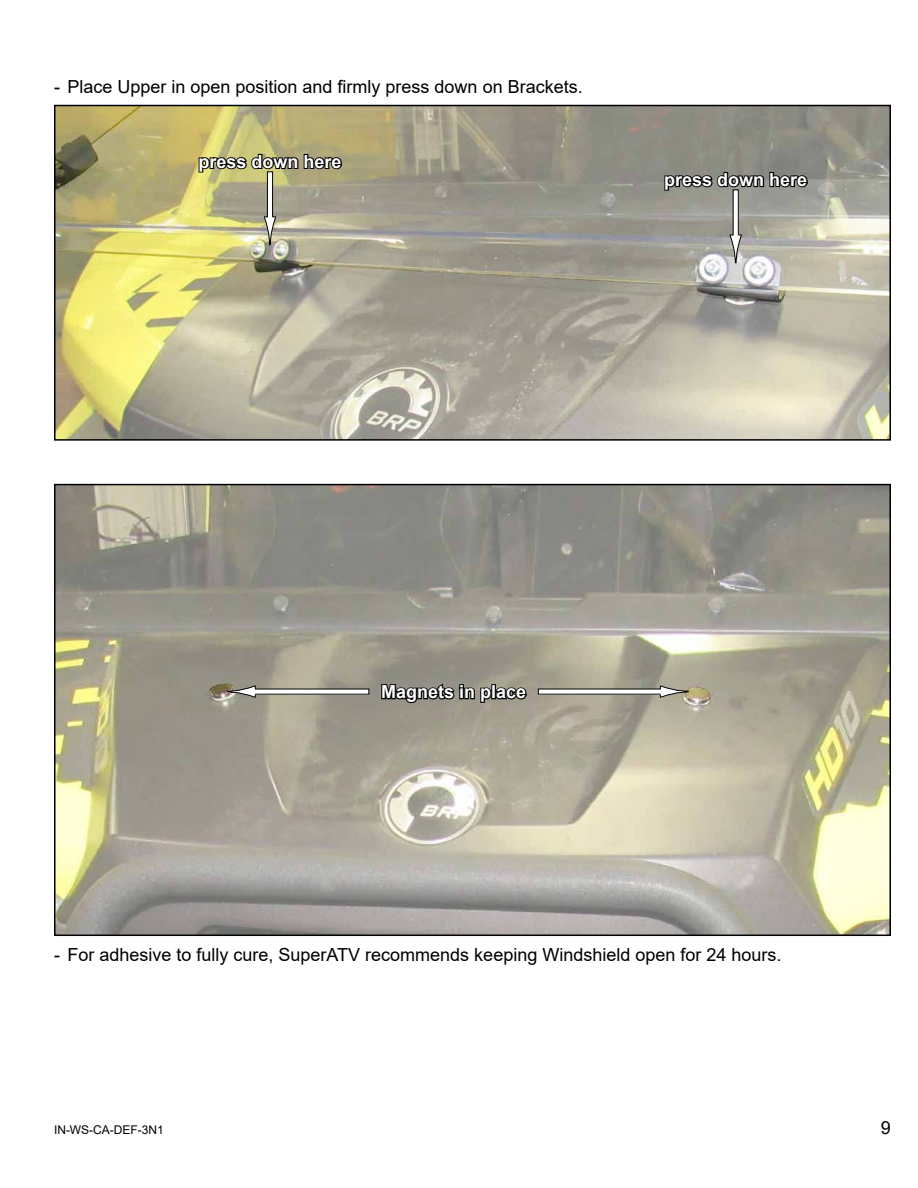
<style>
.page{position:relative;width:918px;height:1188px;background:#fff}
.page>*{position:absolute;margin:0;border:0;box-sizing:border-box;transform-origin:0 0}
.t1{font:18px "Arial";color:#000}
.t2{font:700 18px "Arial";color:#fff}
.t3{font:12px "Arial";color:#000}
</style>
<div class="page">
<img style="left:57px;top:108px;width:831px;height:330px">
<div style="left:54px;top:105px;width:837px;height:336px;border:2px solid #000"></div>
<svg style="left:663px;top:171px;width:146px;height:21px;background:#4e4e4a"></svg>
<svg style="left:197px;top:153px;width:147px;height:21px;background:#686542"></svg>
<div style="left:733px;top:190px;width:5px;height:45px;background:#fff"></div>
<div style="left:733px;top:190px;width:6px;height:46px;border:1px solid #000"></div>
<svg style="left:729px;top:234px;width:13px;height:29px"></svg>
<div style="left:267px;top:172px;width:6px;height:45px;background:#fff"></div>
<div style="left:267px;top:171px;width:6px;height:47px;border:1px solid #000"></div>
<svg style="left:263px;top:216px;width:14px;height:29px"></svg>
<img style="left:57px;top:487px;width:831px;height:446px">
<div style="left:54px;top:484px;width:837px;height:452px;border:2px solid #000"></div>
<svg style="left:380px;top:670px;width:148px;height:35px;background:#6a675f"></svg>
<div style="left:255px;top:689px;width:114px;height:5px;background:#fff"></div>
<svg style="left:227px;top:685px;width:29px;height:13px"></svg>
<div style="left:538px;top:689px;width:123px;height:5px;background:#fff"></div>
<svg style="left:660px;top:685px;width:29px;height:13px"></svg>
<p class="t1" style="left:54px;top:74px;width:530px">- Place Upper in open position and firmly press down on Brackets.</p>
<p class="t2" style="left:198px;top:149px;width:145px">press down here</p>
<p class="t2" style="left:664px;top:167px;width:145px">press down here</p>
<p class="t2" style="left:381px;top:679px;width:147px">Magnets in place</p>
<p class="t1" style="left:54px;top:943px;width:729px">- For adhesive to fully cure, SuperATV recommends keeping Windshield open for 24 hours.</p>
<p class="t3" style="left:54px;top:1122px;width:111px">IN-WS-CA-DEF-3N1</p>
<p class="t1" style="left:881px;top:1115px;width:12px">9</p>
</div>
